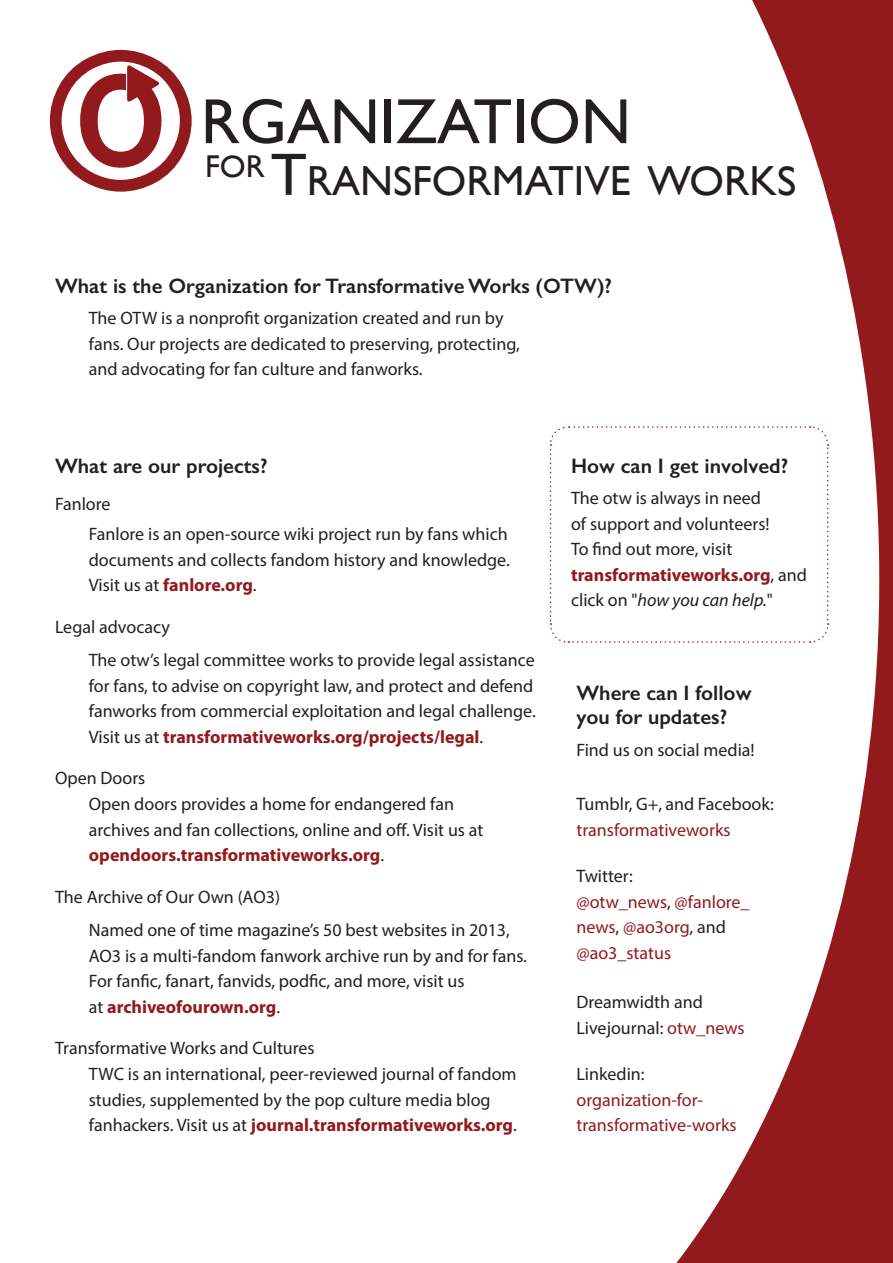
<style>
.page{position:relative;width:893px;height:1263px;background:#fff}
.page>*{position:absolute;margin:0;border:0;box-sizing:border-box;transform-origin:0 0}
._01_title_large{font:64.05px "Gill Sans";color:#231f20}
._01_title_large-2{font:42px "Gill Sans";color:#231f20}
._02_subheadings{font:600 21px/24px "Gill Sans";color:#231f20}
._04_body_text_indent{font:18px/25.5px "Myriad Pro";color:#231f20}
.Paragraph_Style_1{font:18px/25.5px "Myriad Pro";color:#92191c}
.Paragraph_Style_1-2{font:18px/25.5px "Myriad Pro";color:#231f20}
._03_body_text{font:18px "Myriad Pro";color:#231f20}
.s1{font-size:60px}
.s2{font-weight:700;color:#92191c}
.s3{font-style:italic}
.s4{color:#92191c}
.s5{color:#231f20}
</style>
<div class="page">
<svg style="left:676px;top:0;width:217px;height:1263px"></svg>
<svg style="left:50px;top:50px;width:142px;height:142px"></svg>
<svg style="left:549px;top:425px;width:280px;height:218px"></svg>
<p class="_01_title_large" style="left:201px;top:84px;width:431px">RGANIZATION</p>
<p class="_01_title_large-2" style="left:205px;top:156px;width:593px"><sup>FOR</sup> <span class="s1">T</span>RANSFORMATIVE WORKS</p>
<p class="_02_subheadings" style="left:55px;top:273px;width:558px">What is the Organization for Transformative Works (OTW)?</p>
<p class="_04_body_text_indent" style="left:89px;top:305px;width:433px">The OTW is a nonprofit organization created and run by fans. Our projects are dedicated to preserving, protecting, and advocating for fan culture and fanworks.</p>
<p class="_02_subheadings" style="left:55px;top:454px;width:214px">What are our projects?</p>
<p class="_03_body_text" style="left:55px;top:493px;width:57px">Fanlore</p>
<p class="_04_body_text_indent" style="left:89px;top:521px;width:422px;text-align:justify">Fanlore is an open-source wiki project run by fans which documents and collects fandom history and knowledge.<br>Visit us at <span class="s2">fanlore.org</span>.</p>
<p class="_03_body_text" style="left:55px;top:616px;width:116px">Legal advocacy</p>
<p class="_04_body_text_indent" style="left:89px;top:647px;width:448px">The otw’s legal committee works to provide legal assistance for fans, to advise on copyright law, and protect and defend fanworks from commercial exploitation and legal challenge.<br>Visit us at <span class="s2">transformativeworks.org/projects/legal</span>.</p>
<p class="_03_body_text" style="left:55px;top:767px;width:92px">Open Doors</p>
<p class="_04_body_text_indent" style="left:89px;top:791px;width:396px">Open doors provides a home for endangered fan archives and fan collections, online and off. Visit us at <span class="s2">opendoors.transformativeworks.org</span>.</p>
<p class="_03_body_text" style="left:55px;top:886px;width:227px">The Archive of Our Own (AO3)</p>
<p class="_04_body_text_indent" style="left:89px;top:917px;width:440px">Named one of time magazine’s 50 best websites in 2013, AO3 is a multi-fandom fanwork archive run by and for fans.<br>For fanfic, fanart, fanvids, podfic, and more, visit us<br>at <span class="s2">archiveofourown.org</span>.</p>
<p class="_03_body_text" style="left:55px;top:1037px;width:261px">Transformative Works and Cultures</p>
<p class="_04_body_text_indent" style="left:89px;top:1061px;width:429px">TWC is an international, peer-reviewed journal of fandom studies, supplemented by the pop culture media blog fanhackers. Visit us at <span class="s2">journal.transformativeworks.org</span>.</p>
<p class="_02_subheadings" style="left:571px;top:454px;width:219px">How can I get involved?</p>
<p class="_04_body_text_indent" style="left:571px;top:485px;width:237px">The otw is always in need<br>of support and volunteers!<br>To find out more, visit <span class="s2">transformativeworks.org</span>, and click on "<span class="s3">how you can help.</span>"</p>
<p class="_02_subheadings" style="left:576px;top:680px;width:177px">Where can I follow you for updates?</p>
<p class="Paragraph_Style_1-2" style="left:576px;top:737px;width:180px">Find us on social media!</p>
<p class="Paragraph_Style_1-2" style="left:576px;top:791px;width:199px">Tumblr, G+, and Facebook: <span class="s4">transformativeworks</span></p>
<p class="Paragraph_Style_1" style="left:576px;top:863px;width:175px"><span class="s5">Twitter:<br></span>@otw_news<span class="s5">,</span> @fanlore_ news<span class="s5">,</span> @ao3org<span class="s5">, and </span>@ao3_status</p>
<p class="Paragraph_Style_1-2" style="left:576px;top:989px;width:170px">Dreamwidth and<br>Livejournal: <span class="s4">otw_news</span></p>
<p class="Paragraph_Style_1" style="left:576px;top:1061px;width:162px"><span class="s5">Linkedin: </span>organization-for&shy;transformative-works</p>
</div>
